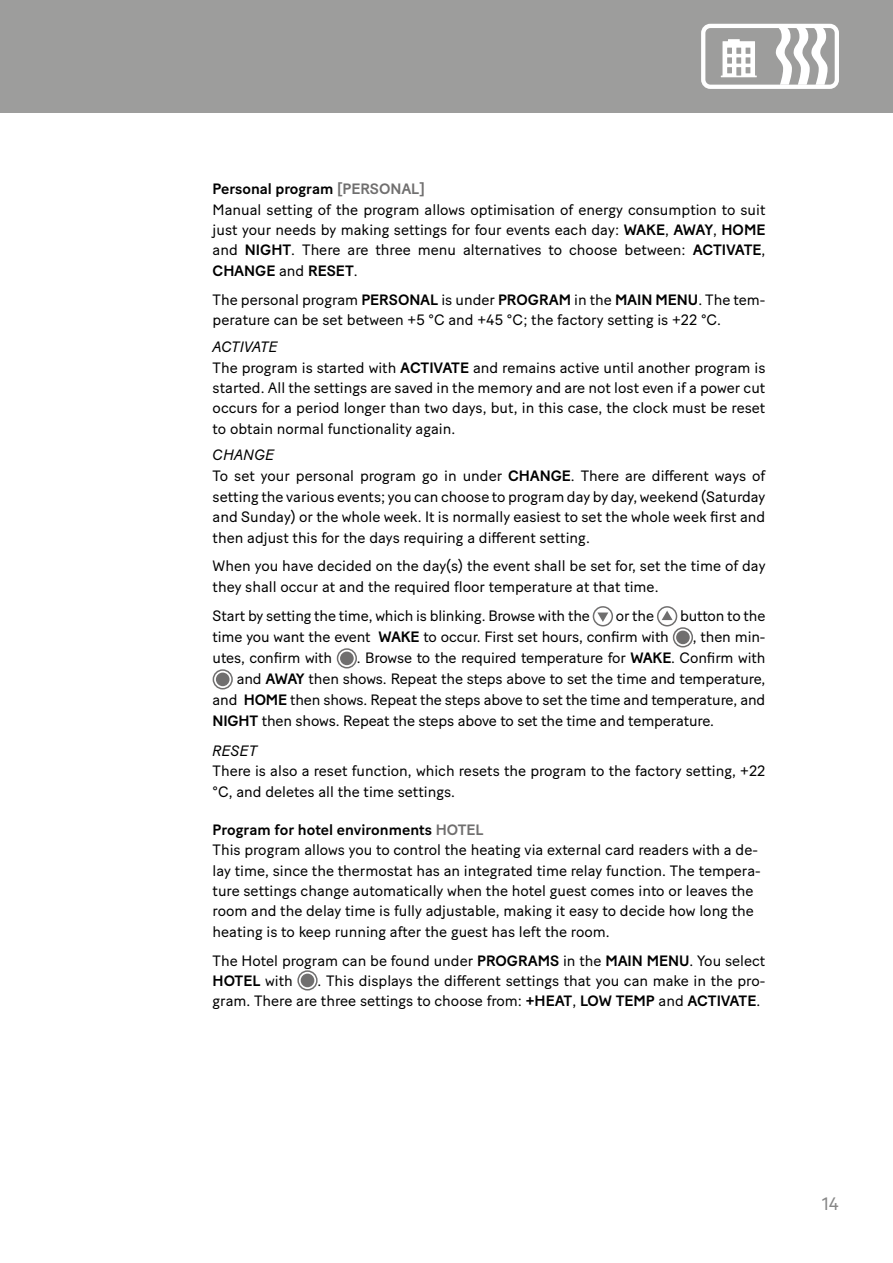
<style>
.page{position:relative;width:893px;height:1263px;background:#fff}
.page>*{position:absolute;margin:0;border:0;box-sizing:border-box;transform-origin:0 0}
.t1{font:18px "Baton Turbo";color:#878787}
.t2{font:15px/20.4px "Baton Turbo";color:#000}
.t3{font:italic 15px "Baton Turbo";color:#000}
.s1{font-weight:500}
.s2{font-weight:500;color:#706f6f}
.s3{font-style:italic}
</style>
<div class="page">
<div style="left:0;top:0;width:893px;height:113px;background:#9d9d9c"></div>
<div style="left:593px;top:606px;width:20px;height:20px;border:2px solid #706f6f;border-radius:50%"></div>
<svg style="left:597px;top:612px;width:11px;height:10px"></svg>
<div style="left:657px;top:606px;width:20px;height:20px;border:2px solid #706f6f;border-radius:50%"></div>
<svg style="left:662px;top:611px;width:11px;height:9px"></svg>
<div style="left:673px;top:627px;width:20px;height:20px;border:2px solid #706f6f;border-radius:50%"></div>
<div style="left:676px;top:630px;width:14px;height:14px;background:#706f6f;border-radius:50%"></div>
<div style="left:337px;top:648px;width:20px;height:20px;border:2px solid #706f6f;border-radius:50%"></div>
<div style="left:340px;top:651px;width:14px;height:14px;background:#706f6f;border-radius:50%"></div>
<div style="left:213px;top:669px;width:20px;height:20px;border:2px solid #706f6f;border-radius:50%"></div>
<div style="left:216px;top:672px;width:14px;height:14px;background:#706f6f;border-radius:50%"></div>
<div style="left:297px;top:970px;width:21px;height:20px;border:2px solid #706f6f;border-radius:50%"></div>
<div style="left:301px;top:974px;width:13px;height:13px;background:#706f6f;border-radius:50%"></div>
<div style="left:701px;top:24px;width:138px;height:65px;border:4px solid #fff;border-radius:7px"></div>
<svg style="left:776px;top:28px;width:51px;height:57px"></svg>
<svg style="left:721px;top:39px;width:36px;height:38px"></svg>
<p class="t2" style="left:213px;top:177px;width:554px"><span class="s1">Personal program</span> <span class="s2">[PERSONAL]<br></span>Manual setting of the program allows optimisation of energy consumption to suit just your needs by making settings for four events each day: <span class="s1">WAKE</span>, <span class="s1">AWAY</span>, <span class="s1">HOME </span>and <span class="s1">NIGHT</span>. There are three menu alternatives to choose between: <span class="s1">ACTIVATE</span>, <span class="s1">CHANGE</span> and <span class="s1">RESET</span>.</p>
<p class="t2" style="left:213px;top:288px;width:554px">The personal program <span class="s1">PERSONAL</span> is under <span class="s1">PROGRAM</span> in the <span class="s1">MAIN MENU</span>. The tem&shy;perature can be set between +5 °C and +45 °C; the factory setting is +22 °C.</p>
<p class="t2" style="left:213px;top:335px;width:554px"><span class="s3">ACTIVATE<br></span>The program is started with <span class="s1">ACTIVATE</span> and remains active until another program is started. All the settings are saved in the memory and are not lost even if a power cut occurs for a period longer than two days, but, in this case, the clock must be reset to obtain normal functionality again.</p>
<p class="t2" style="left:213px;top:443px;width:554px"><span class="s3">CHANGE<br></span>To set your personal program go in under <span class="s1">CHANGE</span>. There are different ways of setting the various events; you can choose to program day by day, weekend (Saturday and Sunday) or the whole week. It is normally easiest to set the whole week first and then adjust this for the days requiring a different setting.</p>
<p class="t2" style="left:213px;top:555px;width:554px">When you have decided on the day(s) the event shall be set for, set the time of day they shall occur at and the required floor temperature at that time.</p>
<p class="t2" style="left:213px;top:604px;width:379px">Start by setting the time, which is blinking. Browse with the</p>
<p class="t2" style="left:616px;top:604px;width:40px">or the</p>
<p class="t2" style="left:680px;top:604px;width:87px">button to the</p>
<p class="t2" style="left:213px;top:625px;width:458px">time you want the event <span class="s1">WAKE</span> to occur. First set hours, confirm with</p>
<p class="t2" style="left:693px;top:625px;width:74px">, then min-</p>
<p class="t2" style="left:213px;top:646px;width:121px">utes, confirm with</p>
<p class="t2" style="left:357px;top:646px;width:410px">. Browse to the required temperature for <span class="s1">WAKE</span>. Confirm with</p>
<p class="t2" style="left:237px;top:667px;width:530px">and <span class="s1">AWAY</span> then shows. Repeat the steps above to set the time and temperature,</p>
<p class="t2" style="left:213px;top:688px;width:554px">and <span class="s1">HOME</span> then shows. Repeat the steps above to set the time and temperature, and</p>
<p class="t2" style="left:213px;top:709px;width:503px"><span class="s1">NIGHT</span> then shows. Repeat the steps above to set the time and temperature.</p>
<p class="t3" style="left:213px;top:739px;width:46px">RESET</p>
<p class="t2" style="left:213px;top:759px;width:554px">There is also a reset function, which resets the program to the factory setting, +22 °C, and deletes all the time settings.</p>
<p class="t2" style="left:213px;top:818px;width:550px"><span class="s1">Program for hotel environments</span> <span class="s2">HOTEL<br></span>This program allows you to control the heating via external card readers with a de&shy;lay time, since the thermostat has an integrated time relay function. The tempera&shy;ture settings change automatically when the hotel guest comes into or leaves the room and the delay time is fully adjustable, making it easy to decide how long the heating is to keep running after the guest has left the room.</p>
<p class="t2" style="left:213px;top:949px;width:554px">The Hotel program can be found under <span class="s1">PROGRAMS</span> in the <span class="s1">MAIN MENU</span>. You select<br><span class="s1">HOTEL</span> with</p>
<p class="t2" style="left:213px;top:969px;width:554px;text-indent:105px">. This displays the different settings that you can make in the pro&shy;gram. There are three settings to choose from: <span class="s1">+HEAT</span>, <span class="s1">LOW TEMP</span> and <span class="s1">ACTIVATE</span>.</p>
<p class="t1" style="left:822px;top:1189px;width:19px">14</p>
</div>
